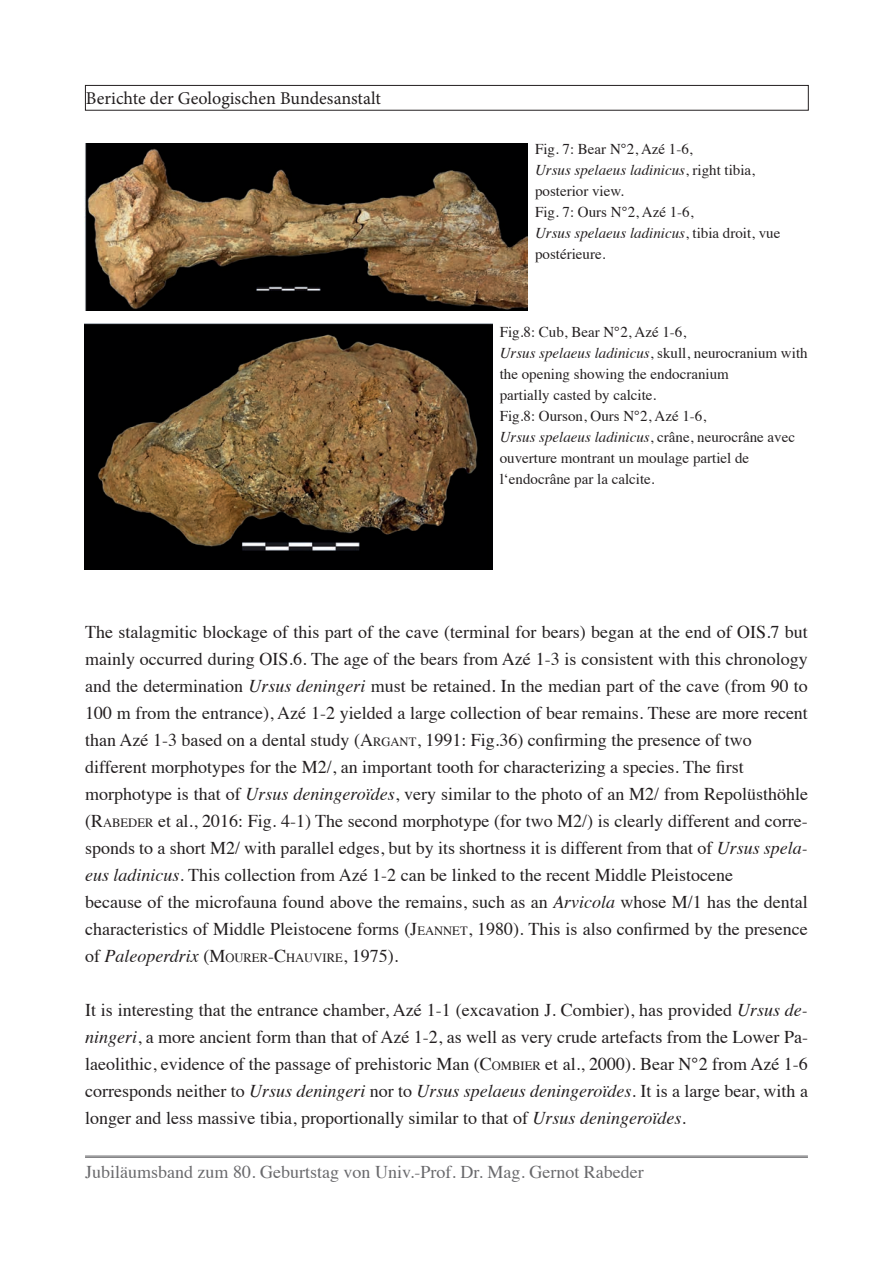
<style>
.page{position:relative;width:893px;height:1263px;background:#fff}
.page>*{position:absolute;margin:0;border:0;box-sizing:border-box;transform-origin:0 0}
.t1{font:18px/27px "Times";color:#231f20}
.t2{font:18px "Times";color:#69696c}
.t3{font:18px "Minion Pro";color:#231f20}
.t4{font:15px/21px "Times";color:#231f20}
.s1{font-style:italic}
.s2{font-style:inherit}
.s3{font-size:12.6px}
</style>
<div class="page">
<hr style="left:85px;top:1156px;width:723px;height:1px;background:#69696c">
<hr style="left:85px;top:1157px;width:723px;height:1px;background:#69696c">
<div style="left:85px;top:85px;width:724px;height:26px;border:1px solid #231f20"></div>
<img style="left:84px;top:324px;width:408px;height:245px">
<img style="left:84px;top:144px;width:444px;height:166px">
<p class="t3" style="left:86px;top:87px;width:297px">Berichte der Geologischen Bundesanstalt</p>
<p class="t4" style="left:535px;top:137px;width:247px">Fig. 7: Bear N°2, Azé 1-6,<br><span class="s1">Ursus spelaeus ladinicus</span>, right tibia, posterior view.<br>Fig. 7: Ours N°2, Azé 1-6,<br><span class="s1">Ursus spelaeus ladinicus</span>, tibia droit, vue postérieure.</p>
<p class="t4" style="left:500px;top:320px;width:309px">Fig.8: Cub, Bear N°2, Azé 1-6,<br><span class="s1">Ursus spelaeus ladinicus</span>, skull, neurocranium with the opening showing the endocranium<br>partially casted by calcite.<br>Fig.8: Ourson, Ours N°2, Azé 1-6,<br><span class="s1">Ursus spelaeus ladinicus</span>, crâne, neurocrâne avec ouverture montrant un moulage partiel de l‘endocrâne par la calcite.</p>
<p class="t1" style="left:85px;top:616px;width:724px">The stalagmitic blockage of this part of the cave (terminal for bears) began at the end of OIS.7 but mainly occurred during OIS.6. The age of the bears from Azé 1-3 is consistent with this chronology and the determination <span class="s1">Ursus deningeri</span> must be retained. In the median part of the cave (from 90 to 100 m from the entrance), Azé 1-2 yielded a large collection of bear remains. These are more recent than Azé 1-3 based on a dental study (<span class="s2">A</span><span class="s3">RGANT</span>, 1991: Fig.36) confirming the presence of two different morphotypes for the M2/, an important tooth for characterizing a species. The first morphotype is that of <span class="s1">Ursus deningeroïdes</span>, very similar to the photo of an M2/ from Repolüsthöhle (<span class="s2">R</span><span class="s3">ABEDER</span> et al., 2016: Fig. 4-1) The second morphotype (for two M2/) is clearly different and corre&shy;sponds to a short M2/ with parallel edges, but by its shortness it is different from that of <span class="s1">Ursus spela&shy;eus ladinicus</span>. This collection from Azé 1-2 can be linked to the recent Middle Pleistocene<br>because of the microfauna found above the remains, such as an <span class="s1">Arvicola</span> whose M/1 has the dental characteristics of Middle Pleistocene forms (<span class="s2">J</span><span class="s3">EANNET</span>, 1980). This is also confirmed by the presence of <span class="s1">Paleoperdrix</span> (<span class="s2">M</span><span class="s3">OURER</span><span class="s2">-C</span><span class="s3">HAUVIRE</span><span class="s2">,</span> 1975).</p>
<p class="t1" style="left:85px;top:994px;width:724px;text-align:justify">It is interesting that the entrance chamber, Azé 1-1 (excavation J. Combier), has provided <span class="s1">Ursus de&shy;ningeri</span>, a more ancient form than that of Azé 1-2, as well as very crude artefacts from the Lower Pa&shy;laeolithic, evidence of the passage of prehistoric Man (C<span class="s3">OMB IER</span> et al., 2000). Bear N°2 from Azé 1-6 corresponds neither to <span class="s1">Ursus deningeri</span> nor to <span class="s1">Ursus spelaeus deningeroïdes</span>. It is a large bear, with a longer and less massive tibia, proportionally similar to that of <span class="s1">Ursus deningeroïdes</span>.</p>
<p class="t2" style="left:85px;top:1155px;width:560px">Jubiläumsband zum 80. Geburtstag von Univ.-Prof. Dr. Mag. Gernot Rabeder</p>
</div>
